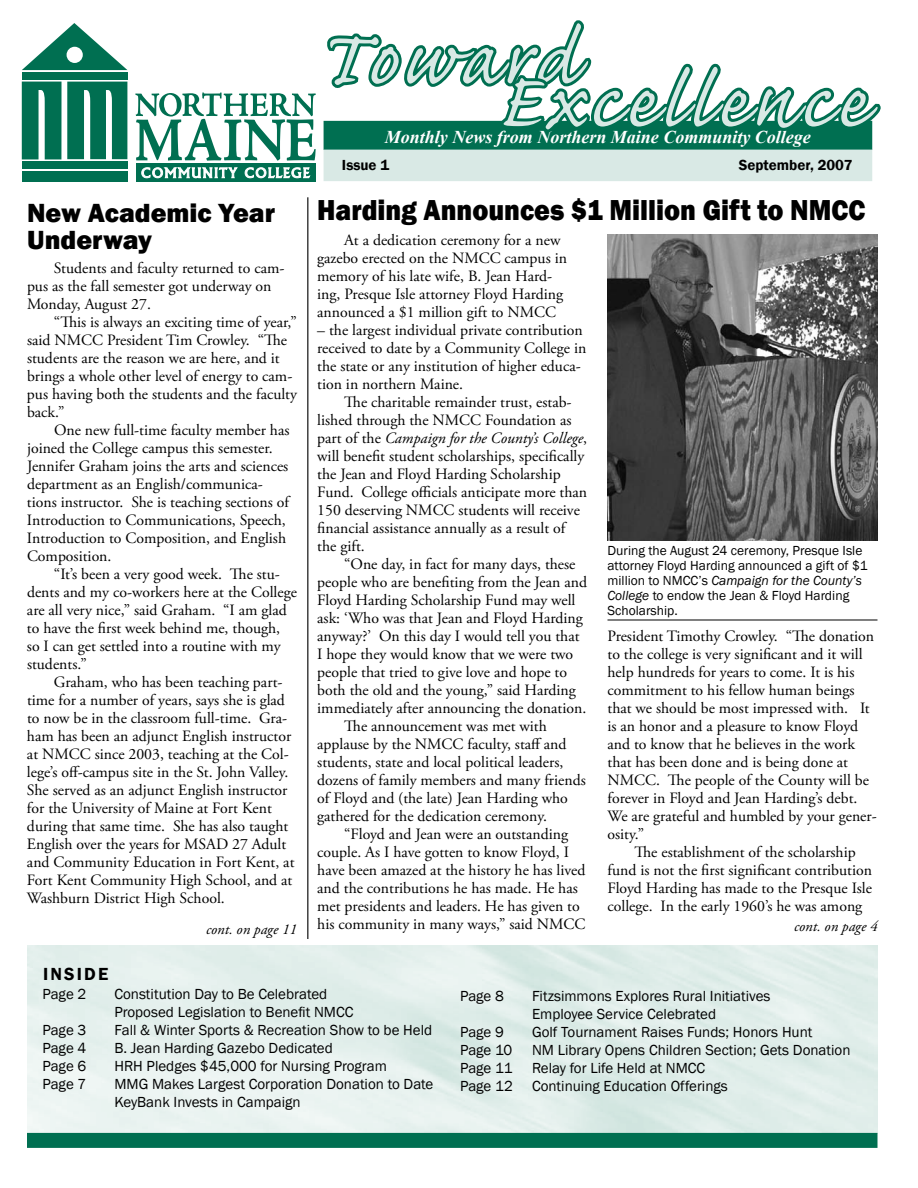
<style>
.page{position:relative;width:918px;height:1188px;background:#fff}
.page>*{position:absolute;margin:0;border:0;box-sizing:border-box;transform-origin:0 0}
.t1{font:99px "Caflisch Script Pro";letter-spacing:.05em;color:#d9e9e5}
.t2{font:800 29.7px "Franklin Gothic";color:#000;scale:.91 1}
.t3{font:800 27px/27px "Franklin Gothic";color:#000}
.t4{font:italic 700 18px "Times New Roman";color:#fff}
.t5{font:600 18px "Franklin Gothic";color:#000}
.t6{font:15.75px/18px "Adobe Garamond Pro";color:#000}
.t7{font:15px/18px "Franklin Gothic";color:#000}
.t8{font:italic 15px "Adobe Garamond Pro";color:#000}
.t9{font:600 15px "Franklin Gothic";color:#000}
.t10{font:13.5px/15px "Franklin Gothic";color:#000}
.s1{font-style:italic}
</style>
<div class="page">
<div style="left:27px;top:1133px;width:851px;height:15px;background:#006f51"></div>
<div style="left:136px;top:164px;width:179px;height:18px;background:#006f51"></div>
<svg style="left:135px;top:92px;width:181px;height:69px"></svg>
<svg style="left:22px;top:23px;width:105px;height:47px"></svg>
<div style="left:22px;top:171px;width:105px;height:11px;background:#006f51"></div>
<svg style="left:22px;top:82px;width:105px;height:77px"></svg>
<div style="left:22px;top:161px;width:105px;height:7px;background:#006f51"></div>
<div style="left:22px;top:73px;width:105px;height:7px;background:#006f51"></div>
<div style="left:67px;top:47px;width:16px;height:16px;background:#fff;border-radius:50%"></div>
<svg style="left:141px;top:167px;width:97px;height:11px"></svg>
<svg style="left:245px;top:167px;width:65px;height:11px"></svg>
<div style="left:324px;top:122px;width:548px;height:27px;background:#006f51"></div>
<div style="left:324px;top:121px;width:548px;height:29px;border:2px solid #006f51"></div>
<div style="left:324px;top:150px;width:548px;height:31px;background:#d9e9e5"></div>
<svg style="left:325px;top:20px;width:556px;height:118px"></svg>
<hr style="left:307px;top:197px;width:1px;height:742px;background:#000">
<img style="left:608px;top:234px;width:270px;height:306px">
<hr style="left:608px;top:620px;width:270px;height:1px;background:#000">
<h1 class="t1" style="left:316px;top:8px;width:261px">Toward</h1>
<h1 class="t1" style="left:498px;top:51px;width:366px">Excellence</h1>
<p class="t4" style="left:385px;top:125px;width:428px">Monthly News from Northern Maine Community College</p>
<h3 class="t3" style="left:27px;top:199px;width:249px">New Academic Year<br>Underway</h3>
<p class="t6" style="left:27px;top:259px;width:259px;text-indent:27px">Students and faculty returned to cam&shy;pus as the fall semester got underway on<br>Monday, August 27.</p>
<p class="t6" style="left:27px;top:313px;width:272px;text-indent:27px">“This is always an exciting time of year,” said NMCC President Tim Crowley. “The students are the reason we are here, and it brings a whole other level of energy to cam&shy;pus having both the students and the faculty back.”</p>
<p class="t6" style="left:27px;top:421px;width:264px;text-indent:27px">One new full-time faculty member has joined the College campus this semester.<br>Jennifer Graham joins the arts and sciences department as an English/communica&shy;tions instructor. She is teaching sections of Introduction to Communications, Speech, Introduction to Composition, and English Composition.</p>
<p class="t6" style="left:27px;top:565px;width:272px;text-indent:27px">“It’s been a very good week. The stu&shy;dents and my co-workers here at the College are all very nice,” said Graham. “I am glad to have the first week behind me, though,<br>so I can get settled into a routine with my students.”</p>
<p class="t6" style="left:27px;top:673px;width:269px;text-indent:27px">Graham, who has been teaching part&shy;time for a number of years, says she is glad to now be in the classroom full-time. Gra&shy;ham has been an adjunct English instructor at NMCC since 2003, teaching at the Col&shy;lege’s off-campus site in the St. John Valley.<br>She served as an adjunct English instructor for the University of Maine at Fort Kent during that same time. She has also taught English over the years for MSAD 27 Adult and Community Education in Fort Kent, at Fort Kent Community High School, and at Washburn District High School.</p>
<p class="t5" style="left:43px;top:963px;width:67px">Inside</p>
<p class="t8" style="left:206px;top:920px;width:92px">cont. on page 11</p>
<p class="t9" style="left:342px;top:155px;width:49px">Issue 1</p>
<p class="t9" style="left:739px;top:155px;width:115px">September, 2007</p>
<h2 class="t2" style="left:317px;top:191px;width:604px">Harding Announces $1 Million Gift to NMCC</h2>
<p class="t6" style="left:317px;top:232px;width:251px;text-indent:27px">At a dedication ceremony for a new gazebo erected on the NMCC campus in memory of his late wife, B. Jean Hard&shy;ing, Presque Isle attorney Floyd Harding announced a $1 million gift to NMCC</p>
<p class="t6" style="left:317px;top:322px;width:271px">– the largest individual private contribution received to date by a Community College in the state or any institution of higher educa&shy;tion in northern Maine.</p>
<p class="t6" style="left:317px;top:394px;width:272px;text-indent:27px">The charitable remainder trust, estab&shy;lished through the NMCC Foundation as part of the <span class="s1">Campaign for the County’s College</span>, will benefit student scholarships, specifically the Jean and Floyd Harding Scholarship Fund. College officials anticipate more than 150 deserving NMCC students will receive financial assistance annually as a result of the gift.</p>
<p class="t6" style="left:344px;top:556px;width:233px">“One day, in fact for many days, these</p>
<p class="t6" style="left:317px;top:574px;width:271px">people who are benefiting from the Jean and</p>
<p class="t6" style="left:317px;top:592px;width:260px">Floyd Harding Scholarship Fund may well</p>
<p class="t6" style="left:317px;top:610px;width:267px">ask: ‘Who was that Jean and Floyd Harding</p>
<p class="t6" style="left:317px;top:628px;width:264px">anyway?’ On this day I would tell you that</p>
<p class="t6" style="left:317px;top:646px;width:258px">I hope they would know that we were two</p>
<p class="t6" style="left:317px;top:664px;width:251px">people that tried to give love and hope to</p>
<p class="t6" style="left:317px;top:682px;width:260px">both the old and the young,” said Harding</p>
<p class="t6" style="left:317px;top:700px;width:271px">immediately after announcing the donation.</p>
<p class="t6" style="left:344px;top:718px;width:204px">The announcement was met with</p>
<p class="t6" style="left:317px;top:736px;width:251px">applause by the NMCC faculty, staff and</p>
<p class="t6" style="left:317px;top:754px;width:248px">students, state and local political leaders,</p>
<p class="t6" style="left:317px;top:772px;width:270px">dozens of family members and many friends</p>
<p class="t6" style="left:317px;top:790px;width:252px">of Floyd and (the late) Jean Harding who</p>
<p class="t6" style="left:317px;top:808px;width:231px">gathered for the dedication ceremony.</p>
<p class="t6" style="left:344px;top:826px;width:225px">“Floyd and Jean were an outstanding</p>
<p class="t6" style="left:317px;top:844px;width:253px">couple. As I have gotten to know Floyd, I</p>
<p class="t6" style="left:317px;top:862px;width:270px">have been amazed at the history he has lived</p>
<p class="t6" style="left:317px;top:880px;width:262px">and the contributions he has made. He has</p>
<p class="t6" style="left:317px;top:898px;width:264px">met presidents and leaders. He has given to</p>
<p class="t6" style="left:317px;top:916px;width:270px">his community in many ways,” said NMCC</p>
<p class="t10" style="left:608px;top:543px;width:262px">During the August 24 ceremony, Presque Isle attorney Floyd Harding announced a gift of $1 million to NMCC’s <span class="s1">Campaign for the County’s College</span> to endow the Jean &amp; Floyd Harding Scholarship.</p>
<p class="t6" style="left:607px;top:627px;width:271px">President Timothy Crowley. “The donation to the college is very significant and it will help hundreds for years to come. It is his commitment to his fellow human beings that we should be most impressed with. It is an honor and a pleasure to know Floyd and to know that he believes in the work that has been done and is being done at NMCC. The people of the County will be forever in Floyd and Jean Harding’s debt.<br>We are grateful and humbled by your gener&shy;osity.”</p>
<p class="t6" style="left:607px;top:843px;width:266px;text-indent:27px">The establishment of the scholarship fund is not the first significant contribution Floyd Harding has made to the Presque Isle college. In the early 1960’s he was among</p>
<p class="t8" style="left:794px;top:917px;width:85px">cont. on page 4</p>
<p class="t7" style="left:42px;top:985px;width:45px">Page 2</p>
<p class="t7" style="left:114px;top:985px;width:241px">Constitution Day to Be Celebrated<br>Proposed Legislation to Benefit NMCC</p>
<p class="t7" style="left:42px;top:1021px;width:45px">Page 3</p>
<p class="t7" style="left:114px;top:1021px;width:319px">Fall &amp; Winter Sports &amp; Recreation Show to be Held</p>
<p class="t7" style="left:42px;top:1039px;width:45px">Page 4</p>
<p class="t7" style="left:114px;top:1039px;width:220px">B. Jean Harding Gazebo Dedicated</p>
<p class="t7" style="left:42px;top:1057px;width:45px">Page 6</p>
<p class="t7" style="left:114px;top:1057px;width:274px">HRH Pledges $45,000 for Nursing Program</p>
<p class="t7" style="left:42px;top:1075px;width:45px">Page 7</p>
<p class="t7" style="left:114px;top:1075px;width:321px">MMG Makes Largest Corporation Donation to Date<br>KeyBank Invests in Campaign</p>
<p class="t7" style="left:460px;top:987px;width:45px">Page 8</p>
<p class="t7" style="left:532px;top:987px;width:240px">Fitzsimmons Explores Rural Initiatives<br>Employee Service Celebrated</p>
<p class="t7" style="left:460px;top:1023px;width:45px">Page 9</p>
<p class="t7" style="left:532px;top:1023px;width:282px">Golf Tournament Raises Funds; Honors Hunt</p>
<p class="t7" style="left:460px;top:1041px;width:54px">Page 10</p>
<p class="t7" style="left:532px;top:1041px;width:320px">NM Library Opens Children Section; Gets Donation</p>
<p class="t7" style="left:460px;top:1059px;width:54px">Page 11</p>
<p class="t7" style="left:532px;top:1059px;width:175px">Relay for Life Held at NMCC</p>
<p class="t7" style="left:460px;top:1077px;width:54px">Page 12</p>
<p class="t7" style="left:532px;top:1077px;width:197px">Continuing Education Offerings</p>
</div>
